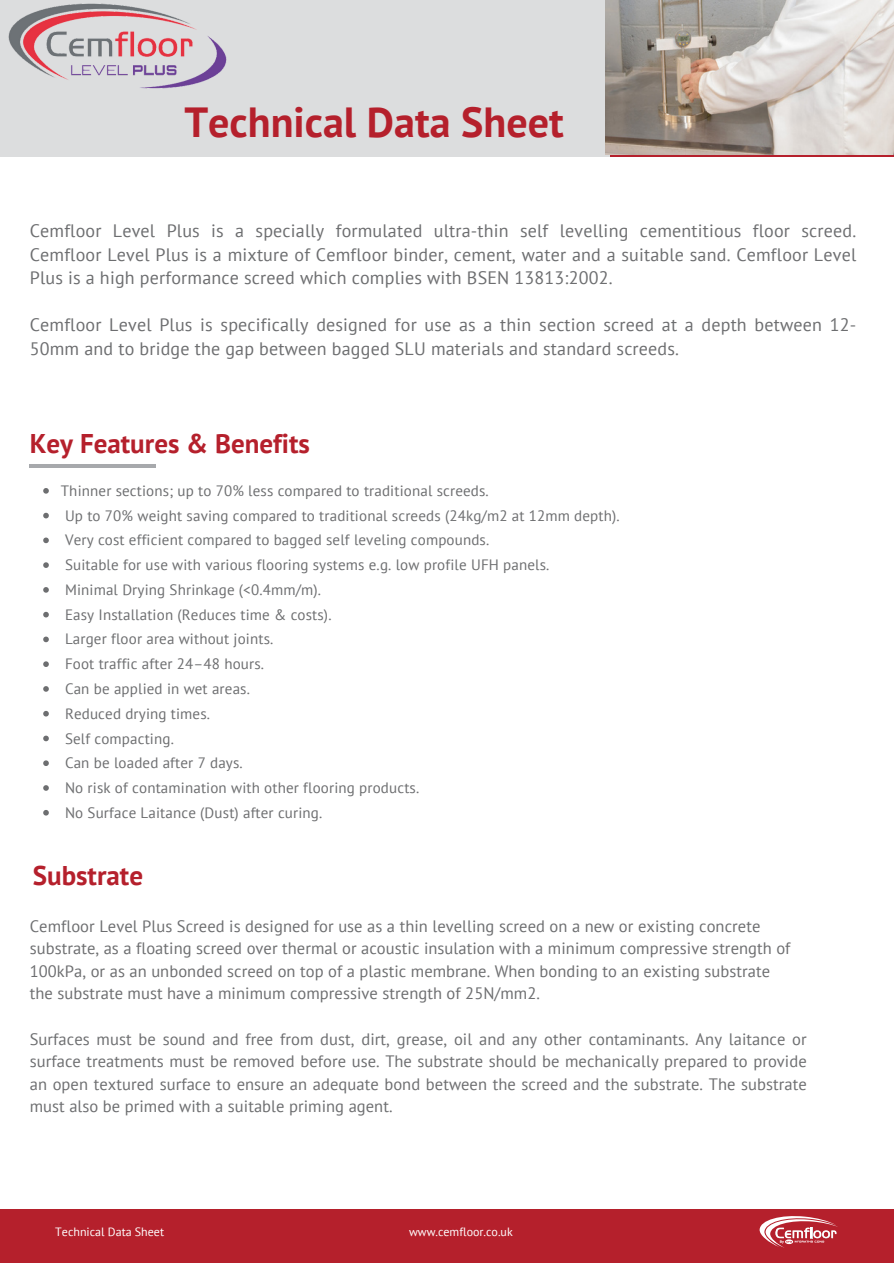
<style>
.page{position:relative;width:894px;height:1264px;background:#fff}
.page>*{position:absolute;margin:0;border:0;box-sizing:border-box;transform-origin:0 0}
.t1{font:700 42px "PT Sans";color:#b5202c}
.t2{font:700 27px "PT Sans";color:#b5202c}
.t3{font:18px/23.7px "PT Sans";letter-spacing:.01em;color:#6d6e70;text-align:justify}
.t4{font:16.5px/22.5px "PT Sans";letter-spacing:.005em;color:#6d6e70}
.t5{font:15px "PT Sans";letter-spacing:.01em;color:#6d6e70}
.t6{font:12px "PT Sans";color:#fff}
</style>
<div class="page">
<div style="left:0;top:1209px;width:893px;height:54px;background:#b5202c"></div>
<svg style="left:759px;top:1216px;width:79px;height:31px"></svg>
<hr style="left:30px;top:465px;width:126px;height:3px;background:#a7a9ac">
<div style="left:609px;top:137px;width:284px;height:20px;background:linear-gradient(to right,#b5202c,#b5202c)"></div>
<div style="left:0;top:0;width:609px;height:157px;background:#dcddde"></div>
<img style="left:605px;top:0;width:288px;height:154px">
<svg style="left:43px;top:488px;width:6px;height:5px"></svg>
<svg style="left:43px;top:513px;width:6px;height:5px"></svg>
<svg style="left:43px;top:537px;width:6px;height:6px"></svg>
<svg style="left:43px;top:562px;width:6px;height:6px"></svg>
<svg style="left:43px;top:587px;width:6px;height:5px"></svg>
<svg style="left:43px;top:612px;width:6px;height:5px"></svg>
<svg style="left:43px;top:636px;width:6px;height:6px"></svg>
<svg style="left:43px;top:661px;width:6px;height:6px"></svg>
<svg style="left:43px;top:686px;width:6px;height:5px"></svg>
<svg style="left:43px;top:711px;width:6px;height:5px"></svg>
<svg style="left:43px;top:735px;width:6px;height:6px"></svg>
<svg style="left:43px;top:760px;width:6px;height:6px"></svg>
<svg style="left:43px;top:785px;width:6px;height:5px"></svg>
<svg style="left:43px;top:810px;width:6px;height:5px"></svg>
<img style="left:9px;top:3px;width:218px;height:86px">
<p class="t1" style="left:184px;top:94px;width:380px">Technical Data Sheet</p>
<h3 class="t3" style="left:30px;top:218px;width:827px">Cemfloor Level Plus is a specially formulated ultra-thin self levelling cementitious floor screed.<br>Cemfloor Level Plus is a mixture of Cemfloor binder, cement, water and a suitable sand. Cemfloor Level Plus is a high performance screed which complies with BSEN 13813:2002.</h3>
<h3 class="t3" style="left:30px;top:313px;width:827px">Cemfloor Level Plus is specifically designed for use as a thin section screed at a depth between 12-<br>50mm and to bridge the gap between bagged SLU materials and standard screeds.</h3>
<h2 class="t2" style="left:30px;top:425px;width:282px">Key Features &amp; Benefits</h2>
<h1 class="t5" style="left:61px;top:480px;width:429px">Thinner sections; up to 70% less compared to traditional screeds.</h1>
<p class="t5" style="left:65px;top:505px;width:556px">Up to 70% weight saving compared to traditional screeds (24kg/m2 at 12mm depth).</p>
<h3 class="t5" style="left:65px;top:530px;width:425px">Very cost efficient compared to bagged self leveling compounds.</h3>
<h3 class="t5" style="left:65px;top:555px;width:486px">Suitable for use with various flooring systems e.g. low profile UFH panels.</h3>
<h2 class="t5" style="left:65px;top:579px;width:257px">Minimal Drying Shrinkage (&lt;0.4mm/m).</h2>
<p class="t5" style="left:65px;top:604px;width:268px">Easy Installation (Reduces time &amp; costs).</p>
<p class="t5" style="left:65px;top:629px;width:210px">Larger floor area without joints.</p>
<p class="t5" style="left:65px;top:654px;width:200px">Foot traffic after 24–48 hours.</p>
<p class="t5" style="left:65px;top:678px;width:186px">Can be applied in wet areas.</p>
<p class="t5" style="left:65px;top:703px;width:146px">Reduced drying times.</p>
<p class="t5" style="left:65px;top:728px;width:110px">Self compacting.</p>
<p class="t5" style="left:65px;top:753px;width:179px">Can be loaded after 7 days.</p>
<p class="t5" style="left:65px;top:777px;width:355px">No risk of contamination with other flooring products.</p>
<p class="t5" style="left:65px;top:802px;width:259px">No Surface Laitance (Dust) after curing.</p>
<p class="t2" style="left:33px;top:857px;width:112px">Substrate</p>
<p class="t4" style="left:30px;top:914px;width:762px">Cemfloor Level Plus Screed is designed for use as a thin levelling screed on a new or existing concrete substrate, as a floating screed over thermal or acoustic insulation with a minimum compressive strength of 100kPa, or as an unbonded screed on top of a plastic membrane. When bonding to an existing substrate the substrate must have a minimum compressive strength of 25N/mm2.</p>
<p class="t4" style="left:30px;top:1027px;width:778px;text-align:justify">Surfaces must be sound and free from dust, dirt, grease, oil and any other contaminants. Any laitance or surface treatments must be removed before use. The substrate should be mechanically prepared to provide an open textured surface to ensure an adequate bond between the screed and the substrate. The substrate must also be primed with a suitable priming agent.</p>
<p class="t6" style="left:55px;top:1224px;width:110px">Technical Data Sheet</p>
<p class="t6" style="left:409px;top:1224px;width:105px">www.cemfloor.co.uk</p>
</div>
